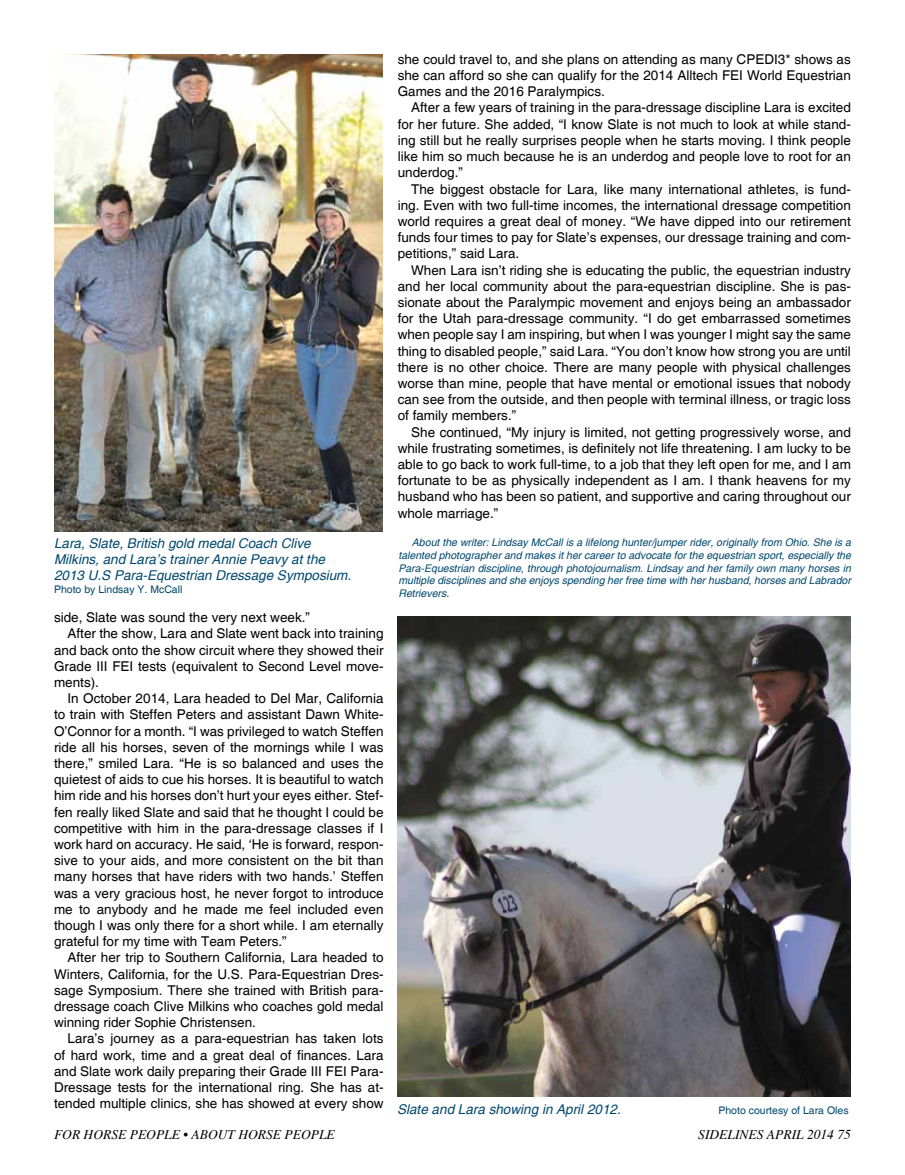
<style>
.page{position:relative;width:905px;height:1175px;background:#fff}
.page>*{position:absolute;margin:0;border:0;box-sizing:border-box;transform-origin:0 0}
.t1{font:13.5px/16.2px "Helvetica";color:#000;text-align:justify}
.t2{font:italic 13.5px/16.2px "Helvetica";color:#00486e}
.t3{font:italic 13.5px "Times";color:#000}
.t4{font:italic 10.5px/12.6px "Helvetica";color:#00486e;text-align:justify}
.t5{font:10.5px "Helvetica";color:#00486e}
.s1{font-style:normal}
</style>
<div class="page">
<img style="left:54px;top:54px;width:328px;height:477px">
<img style="left:397px;top:617px;width:453px;height:479px">
<p class="t2" style="left:54px;top:535px;width:299px">Lara, Slate, British gold medal Coach Clive<br>Milkins, and Lara’s trainer Annie Peavy at the<br>2013 U.S Para-Equestrian Dressage Symposium.</p>
<p class="t5" style="left:54px;top:583px;width:130px">Photo by Lindsay Y. McCall</p>
<p class="t1" style="left:54px;top:609px;width:257px">side, Slate was sound the very next week.”</p>
<p class="t1" style="left:68px;top:626px;width:317px">After the show, Lara and Slate went back into training</p>
<p class="t1" style="left:54px;top:642px;width:331px">and back onto the show circuit where they showed their</p>
<p class="t1" style="left:54px;top:658px;width:331px">Grade III FEI tests (equivalent to Second Level move-</p>
<p class="t1" style="left:54px;top:674px;width:47px">ments).</p>
<p class="t1" style="left:68px;top:690px;width:317px">In October 2014, Lara headed to Del Mar, California</p>
<p class="t1" style="left:54px;top:707px;width:331px">to train with Steffen Peters and assistant Dawn White-</p>
<p class="t1" style="left:54px;top:723px;width:331px">O’Connor for a month. “I was privileged to watch Steffen</p>
<p class="t1" style="left:54px;top:739px;width:331px">ride all his horses, seven of the mornings while I was</p>
<p class="t1" style="left:54px;top:755px;width:331px">there,” smiled Lara. “He is so balanced and uses the</p>
<p class="t1" style="left:54px;top:771px;width:331px">quietest of aids to cue his horses. It is beautiful to watch</p>
<p class="t1" style="left:54px;top:788px;width:331px">him ride and his horses don’t hurt your eyes either. Stef-</p>
<p class="t1" style="left:54px;top:804px;width:331px">fen really liked Slate and said that he thought I could be</p>
<p class="t1" style="left:54px;top:820px;width:331px">competitive with him in the para-dressage classes if I</p>
<p class="t1" style="left:54px;top:836px;width:331px">work hard on accuracy. He said, ‘He is forward, respon-</p>
<p class="t1" style="left:54px;top:852px;width:331px">sive to your aids, and more consistent on the bit than</p>
<p class="t1" style="left:54px;top:869px;width:331px">many horses that have riders with two hands.’ Steffen</p>
<p class="t1" style="left:54px;top:885px;width:331px">was a very gracious host, he never forgot to introduce</p>
<p class="t1" style="left:54px;top:901px;width:331px">me to anybody and he made me feel included even</p>
<p class="t1" style="left:54px;top:917px;width:331px">though I was only there for a short while. I am eternally</p>
<p class="t1" style="left:54px;top:933px;width:234px">grateful for my time with Team Peters.”</p>
<p class="t1" style="left:68px;top:950px;width:317px">After her trip to Southern California, Lara headed to</p>
<p class="t1" style="left:54px;top:966px;width:331px">Winters, California, for the U.S. Para-Equestrian Dres-</p>
<p class="t1" style="left:54px;top:982px;width:331px">sage Symposium. There she trained with British para-</p>
<p class="t1" style="left:54px;top:998px;width:331px">dressage coach Clive Milkins who coaches gold medal</p>
<p class="t1" style="left:54px;top:1014px;width:203px">winning rider Sophie Christensen.</p>
<p class="t1" style="left:68px;top:1031px;width:317px">Lara’s journey as a para-equestrian has taken lots</p>
<p class="t1" style="left:54px;top:1047px;width:331px">of hard work, time and a great deal of finances. Lara</p>
<p class="t1" style="left:54px;top:1063px;width:331px">and Slate work daily preparing their Grade III FEI Para-</p>
<p class="t1" style="left:54px;top:1079px;width:331px">Dressage tests for the international ring. She has at-</p>
<p class="t1" style="left:54px;top:1095px;width:331px">tended multiple clinics, she has showed at every show</p>
<p class="t1" style="left:397px;top:51px;width:454px">she could travel to, and she plans on attending as many CPEDI3* shows as she can afford so she can qualify for the 2014 Alltech FEI World Equestrian Games and the 2016 Paralympics.</p>
<p class="t1" style="left:397px;top:100px;width:454px;text-indent:14px">After a few years of training in the para-dressage discipline Lara is excited for her future. She added, “I know Slate is not much to look at while stand&shy;ing still but he really surprises people when he starts moving. I think people like him so much because he is an underdog and people love to root for an underdog.”</p>
<p class="t1" style="left:397px;top:181px;width:454px;text-indent:14px">The biggest obstacle for Lara, like many international athletes, is fund&shy;ing. Even with two full-time incomes, the international dressage competition world requires a great deal of money. “We have dipped into our retirement funds four times to pay for Slate’s expenses, our dressage training and com&shy;petitions,” said Lara.</p>
<p class="t1" style="left:397px;top:262px;width:455px;text-indent:14px">When Lara isn’t riding she is educating the public, the equestrian industry and her local community about the para-equestrian discipline. She is pas&shy;sionate about the Paralympic movement and enjoys being an ambassador for the Utah para-dressage community. “I do get embarrassed sometimes when people say I am inspiring, but when I was younger I might say the same thing to disabled people,” said Lara. “You don’t know how strong you are until there is no other choice. There are many people with physical challenges worse than mine, people that have mental or emotional issues that nobody can see from the outside, and then people with terminal illness, or tragic loss of family members.”</p>
<p class="t1" style="left:397px;top:424px;width:455px;text-indent:14px">She continued, “My injury is limited, not getting progressively worse, and while frustrating sometimes, is definitely not life threatening. I am lucky to be able to go back to work full-time, to a job that they left open for me, and I am fortunate to be as physically independent as I am. I thank heavens for my husband who has been so patient, and supportive and caring throughout our whole marriage.”</p>
<p class="t4" style="left:398px;top:537px;width:454px;text-indent:14px">About the writer: Lindsay McCall is a lifelong hunter/jumper rider, originally from Ohio. She is a talented photographer and makes it her career to advocate for the equestrian sport, especially the Para-Equestrian discipline, through photojournalism. Lindsay and her family own many horses in multiple disciplines and she enjoys spending her free time with her husband, horses and Labrador Retrievers<span class="s1">.</span></p>
<p class="t2" style="left:397px;top:1102px;width:225px">Slate and Lara showing in April 2012.</p>
<p class="t5" style="left:718px;top:1104px;width:132px">Photo courtesy of Lara Oles</p>
<p class="t3" style="left:54px;top:1126px;width:282px">FOR HORSE PEOPLE • ABOUT HORSE PEOPLE</p>
<p class="t3" style="left:698px;top:1126px;width:154px">SIDELINES APRIL 2014 75</p>
</div>
